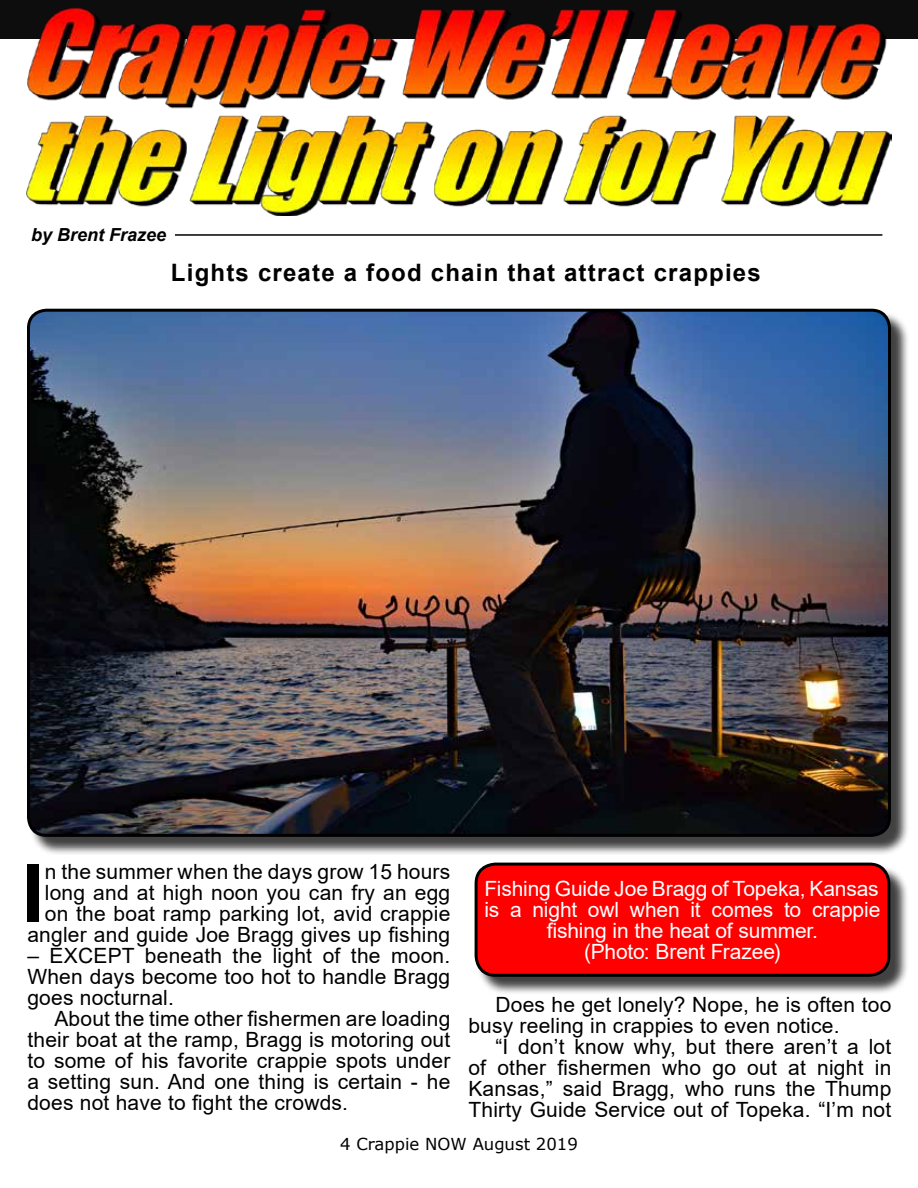
<style>
.page{position:relative;width:918px;height:1188px;background:#fff}
.page>*{position:absolute;margin:0;border:0;box-sizing:border-box;transform-origin:0 0}
.t1{font:700 79.65px "Arial";color:#000}
.t2{font:700 24px "Arial";letter-spacing:.05em;color:#000}
.t3{font:21px/21px "Arial";letter-spacing:.01em;color:#000;text-align:justify}
.t4{font:21px/21px "Arial";letter-spacing:-.005em;color:#fff;text-align:center}
.t5{font:italic 700 18px "Arial";color:#000}
.t6{font:16.5px "MS Reference Sans Serif";color:#000}
</style>
<div class="page">
<div style="left:0;top:0;width:918px;height:39px;background:#0d0d0d"></div>
<img style="left:26px;top:8px;width:866px;height:207px">
<hr style="left:175px;top:234px;width:707px;height:2px;background:#000">
<div style="left:29px;top:311px;width:880px;height:544px;background:#000;opacity:.75"></div>
<img style="left:28px;top:310px;width:861px;height:525px">
<div style="left:27px;top:309px;width:864px;height:528px;border:3px solid #000;border-radius:18px"></div>
<div style="left:477px;top:865px;width:432px;height:131px;background:#000;opacity:.75"></div>
<div style="left:476px;top:864px;width:413px;height:111px;background:#f00;border-radius:19px"></div>
<div style="left:475px;top:863px;width:415px;height:114px;border:3px solid #000;border-radius:19px"></div>
<p class="t5" style="left:31px;top:222px;width:137px">by Brent Frazee</p>
<p class="t2" style="left:171px;top:256px;width:591px">Lights create a food chain that attract crappies</p>
<p class="t3" style="left:27px;top:861px;width:424px;text-align:right">n the summer when the days grow 15 hours long and at high noon you can fry an egg on the boat ramp parking lot, avid crappie angler and guide Joe Bragg gives up fishing</p>
<p class="t3" style="left:27px;top:945px;width:424px">– EXCEPT beneath the light of the moon.<br>When days become too hot to handle Bragg goes nocturnal.</p>
<p class="t3" style="left:27px;top:1008px;width:424px;text-indent:27px">About the time other fishermen are loading their boat at the ramp, Bragg is motoring out to some of his favorite crappie spots under a setting sun. And one thing is certain - he does not have to fight the crowds.</p>
<h1 class="t1" style="left:22px;top:837px;width:24px">I</h1>
<p class="t4" style="left:484px;top:878px;width:398px">Fishing Guide Joe Bragg of Topeka, Kansas is a night owl when it comes to crappie fishing in the heat of summer.<br>(Photo: Brent Frazee)</p>
<p class="t3" style="left:468px;top:994px;width:424px;text-indent:27px">Does he get lonely? Nope, he is often too busy reeling in crappies to even notice.</p>
<p class="t3" style="left:468px;top:1036px;width:424px;text-indent:27px">“I don’t know why, but there aren’t a lot of other fishermen who go out at night in Kansas,” said Bragg, who runs the Thump Thirty Guide Service out of Topeka. “I’m not</p>
<p class="t6" style="left:340px;top:1133px;width:239px">4 Crappie NOW August 2019</p>
</div>
